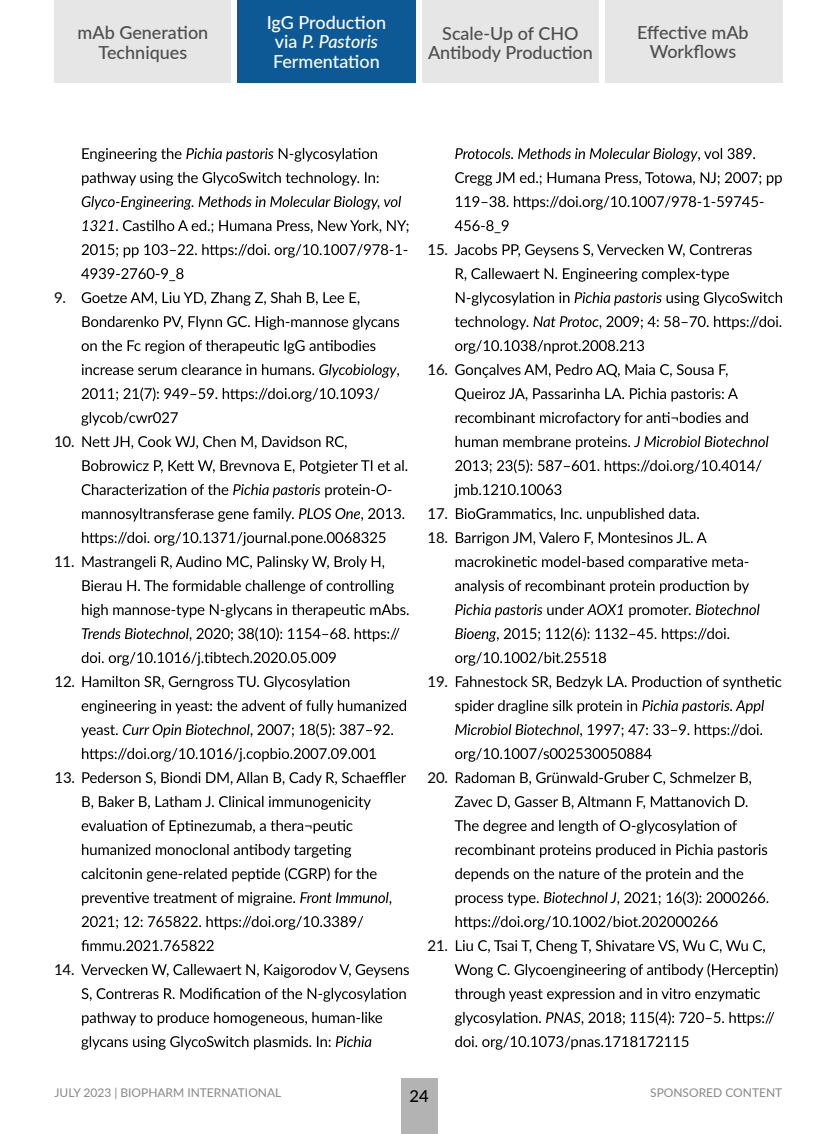
<style>
.page{position:relative;width:837px;height:1134px;background:#fff}
.page>*{position:absolute;margin:0;border:0;box-sizing:border-box;transform-origin:0 0}
.t1{font:500 18px/19.5px "Lato";color:#4d4d4d;text-align:center}
.t2{font:500 18px/19.5px "Lato";color:#fff;text-align:center}
.t3{font:500 16.5px "Lato";color:#000}
.t4{font:15px/24px "Lato";letter-spacing:-.01em;color:#000}
.t5{font:12px "Lato";color:#878787}
.s1{font-style:italic}
</style>
<div class="page">
<div style="left:54px;top:0;width:729px;height:83px;background:#e6e6e6"></div>
<div style="left:237px;top:0;width:179px;height:83px;background:#0d5995"></div>
<div style="left:232px;top:0;width:5px;height:84px;background:#fff"></div>
<div style="left:599px;top:0;width:5px;height:84px;background:#fff"></div>
<div style="left:416px;top:0;width:5px;height:83px;background:#fff"></div>
<div style="left:401px;top:1078px;width:36px;height:56px;background:#b3b3b3"></div>
<svg style="left:455px;top:1036px;width:233px;height:14px"></svg>
<svg style="left:455px;top:1011px;width:319px;height:15px"></svg>
<svg style="left:455px;top:988px;width:305px;height:14px"></svg>
<svg style="left:455px;top:963px;width:323px;height:15px"></svg>
<svg style="left:456px;top:940px;width:309px;height:14px"></svg>
<svg style="left:456px;top:916px;width:262px;height:14px"></svg>
<svg style="left:456px;top:891px;width:312px;height:15px"></svg>
<svg style="left:455px;top:868px;width:288px;height:14px"></svg>
<svg style="left:456px;top:844px;width:311px;height:14px"></svg>
<svg style="left:455px;top:820px;width:282px;height:14px"></svg>
<svg style="left:455px;top:796px;width:293px;height:13px"></svg>
<svg style="left:456px;top:772px;width:295px;height:13px"></svg>
<svg style="left:455px;top:748px;width:197px;height:14px"></svg>
<svg style="left:455px;top:724px;width:307px;height:14px"></svg>
<svg style="left:455px;top:700px;width:309px;height:14px"></svg>
<svg style="left:456px;top:676px;width:326px;height:14px"></svg>
<svg style="left:455px;top:652px;width:151px;height:14px"></svg>
<svg style="left:455px;top:627px;width:274px;height:15px"></svg>
<svg style="left:455px;top:604px;width:305px;height:14px"></svg>
<svg style="left:455px;top:580px;width:294px;height:14px"></svg>
<svg style="left:456px;top:556px;width:292px;height:14px"></svg>
<svg style="left:456px;top:532px;width:251px;height:14px"></svg>
<svg style="left:456px;top:508px;width:243px;height:14px"></svg>
<svg style="left:454px;top:484px;width:107px;height:14px"></svg>
<svg style="left:455px;top:459px;width:307px;height:15px"></svg>
<svg style="left:456px;top:436px;width:313px;height:14px"></svg>
<svg style="left:456px;top:412px;width:292px;height:14px"></svg>
<svg style="left:455px;top:388px;width:283px;height:14px"></svg>
<svg style="left:455px;top:364px;width:273px;height:14px"></svg>
<svg style="left:455px;top:340px;width:189px;height:14px"></svg>
<svg style="left:455px;top:316px;width:326px;height:14px"></svg>
<svg style="left:456px;top:292px;width:326px;height:14px"></svg>
<svg style="left:456px;top:268px;width:273px;height:14px"></svg>
<svg style="left:455px;top:244px;width:297px;height:14px"></svg>
<svg style="left:455px;top:220px;width:54px;height:13px"></svg>
<svg style="left:456px;top:196px;width:307px;height:14px"></svg>
<svg style="left:455px;top:172px;width:327px;height:14px"></svg>
<svg style="left:455px;top:148px;width:300px;height:14px"></svg>
<svg style="left:81px;top:1036px;width:290px;height:14px"></svg>
<svg style="left:82px;top:1012px;width:300px;height:14px"></svg>
<svg style="left:81px;top:988px;width:325px;height:14px"></svg>
<svg style="left:81px;top:964px;width:328px;height:14px"></svg>
<svg style="left:81px;top:940px;width:133px;height:11px"></svg>
<svg style="left:82px;top:916px;width:281px;height:14px"></svg>
<svg style="left:82px;top:892px;width:309px;height:14px"></svg>
<svg style="left:82px;top:867px;width:295px;height:15px"></svg>
<svg style="left:82px;top:844px;width:269px;height:14px"></svg>
<svg style="left:82px;top:820px;width:271px;height:14px"></svg>
<svg style="left:82px;top:796px;width:289px;height:14px"></svg>
<svg style="left:82px;top:772px;width:324px;height:14px"></svg>
<svg style="left:82px;top:748px;width:294px;height:14px"></svg>
<svg style="left:81px;top:723px;width:312px;height:15px"></svg>
<svg style="left:82px;top:700px;width:324px;height:14px"></svg>
<svg style="left:82px;top:676px;width:267px;height:14px"></svg>
<svg style="left:82px;top:652px;width:254px;height:14px"></svg>
<svg style="left:82px;top:627px;width:318px;height:15px"></svg>
<svg style="left:82px;top:604px;width:327px;height:14px"></svg>
<svg style="left:82px;top:580px;width:312px;height:14px"></svg>
<svg style="left:82px;top:556px;width:302px;height:14px"></svg>
<svg style="left:82px;top:532px;width:303px;height:14px"></svg>
<svg style="left:82px;top:508px;width:322px;height:14px"></svg>
<svg style="left:82px;top:484px;width:309px;height:14px"></svg>
<svg style="left:82px;top:460px;width:325px;height:14px"></svg>
<svg style="left:82px;top:436px;width:265px;height:13px"></svg>
<svg style="left:81px;top:412px;width:97px;height:14px"></svg>
<svg style="left:82px;top:387px;width:298px;height:15px"></svg>
<svg style="left:82px;top:364px;width:317px;height:14px"></svg>
<svg style="left:82px;top:340px;width:293px;height:14px"></svg>
<svg style="left:82px;top:316px;width:317px;height:14px"></svg>
<svg style="left:82px;top:292px;width:277px;height:14px"></svg>
<svg style="left:81px;top:268px;width:103px;height:13px"></svg>
<svg style="left:82px;top:244px;width:325px;height:14px"></svg>
<svg style="left:83px;top:220px;width:325px;height:13px"></svg>
<svg style="left:82px;top:196px;width:319px;height:14px"></svg>
<svg style="left:82px;top:172px;width:297px;height:14px"></svg>
<svg style="left:82px;top:148px;width:295px;height:14px"></svg>
<p class="t1" style="left:78px;top:22px;width:132px">mAb Generation<br>Techniques</p>
<p class="t2" style="left:267px;top:12px;width:121px">IgG Production via <span class="s1">P. Pastoris<br></span>Fermentation</p>
<p class="t1" style="left:428px;top:23px;width:166px">Scale-Up of CHO<br>Antibody Production</p>
<p class="t1" style="left:637px;top:22px;width:113px">Effective mAb<br>Workflows</p>
<p class="t4" style="left:54px;top:285px;width:14px">9.</p>
<p class="t4" style="left:54px;top:429px;width:22px">10.</p>
<p class="t4" style="left:54px;top:549px;width:22px">11.</p>
<p class="t4" style="left:54px;top:669px;width:22px">12.</p>
<p class="t4" style="left:54px;top:765px;width:22px">13.</p>
<p class="t4" style="left:54px;top:957px;width:22px">14.</p>
<p class="t4" style="left:428px;top:237px;width:22px">15.</p>
<p class="t4" style="left:428px;top:357px;width:22px">16.</p>
<p class="t4" style="left:428px;top:501px;width:22px">17.<br>18.</p>
<p class="t4" style="left:428px;top:669px;width:22px">19.</p>
<p class="t4" style="left:428px;top:765px;width:22px">20.</p>
<p class="t4" style="left:428px;top:933px;width:22px">21.</p>
<p class="t5" style="left:54px;top:1084px;width:228px">JULY 2023 | BIOPHARM INTERNATIONAL</p>
<p class="t3" style="left:410px;top:1084px;width:21px">24</p>
<p class="t5" style="left:650px;top:1084px;width:134px">SPONSORED CONTENT</p>
</div>
